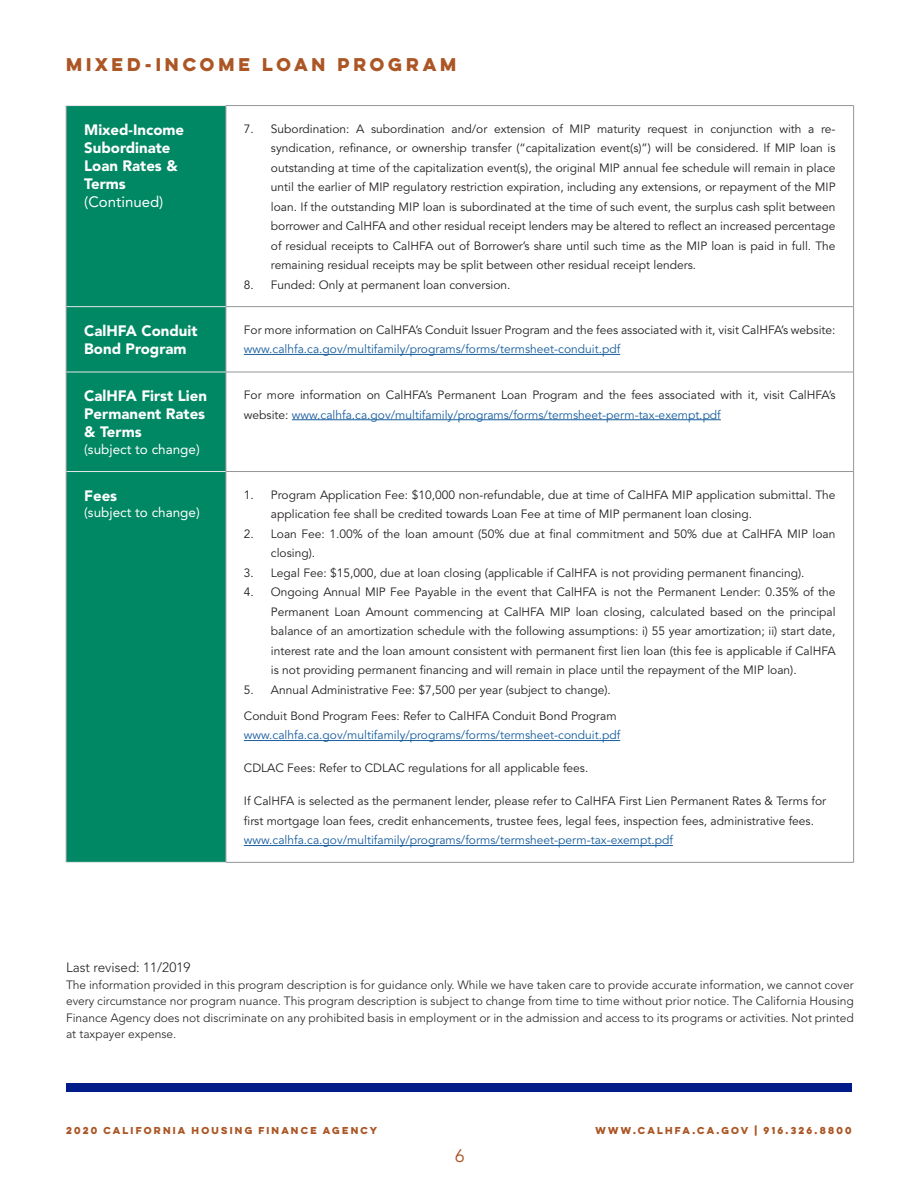
<style>
.page{position:relative;width:918px;height:1188px;background:#fff}
.page>*{position:absolute;margin:0;border:0;box-sizing:border-box;transform-origin:0 0}
.t1{font:18px "Avenir LT Std";color:#ab5624}
.t2{font:700 16.5px "Lulo Clean One";letter-spacing:.005em;color:#ab5624}
.Row_Header_2016{font:900 15px/18px "Avenir LT Std";color:#fff}
.Row_Header_2016-2{font:13.5px "Avenir LT Std";color:#fff}
.t3{font:300 13.5px "Avenir LT Std";color:#231f20}
.Para{font:12px/19.5px "Avenir LT Std";color:#231f20}
.t4{font:300 12px/16.5px "Avenir LT Std";color:#231f20;text-align:justify}
.Para-2{font:12px/19.5px "Avenir LT Std";color:#175d9e}
.t5{font:700 9px "Lulo Clean One";letter-spacing:.02em;color:#ab5624}
.s1{font-weight:400}
.s2{color:#175d9e}
.s3{color:#231f20}
</style>
<div class="page">
<div style="left:66px;top:1083px;width:786px;height:8px;background:#001c88"></div>
<div style="left:67px;top:106px;width:159px;height:756px;background:#008763"></div>
<hr style="left:66px;top:106px;width:1px;height:201px;background:#939598">
<hr style="left:226px;top:105px;width:628px;height:1px;background:#939598">
<hr style="left:226px;top:106px;width:1px;height:200px;background:#939598">
<hr style="left:853px;top:106px;width:1px;height:200px;background:#939598">
<hr style="left:66px;top:307px;width:1px;height:65px;background:#939598">
<hr style="left:226px;top:306px;width:628px;height:1px;background:#939598">
<hr style="left:226px;top:307px;width:1px;height:65px;background:#939598">
<hr style="left:853px;top:307px;width:1px;height:65px;background:#939598">
<hr style="left:66px;top:372px;width:1px;height:100px;background:#939598">
<hr style="left:226px;top:372px;width:628px;height:1px;background:#939598">
<hr style="left:226px;top:372px;width:1px;height:99px;background:#939598">
<hr style="left:853px;top:372px;width:1px;height:99px;background:#939598">
<hr style="left:66px;top:472px;width:1px;height:390px;background:#939598">
<hr style="left:226px;top:471px;width:628px;height:1px;background:#939598">
<hr style="left:226px;top:472px;width:1px;height:390px;background:#939598">
<hr style="left:853px;top:472px;width:1px;height:390px;background:#939598">
<hr style="left:226px;top:862px;width:628px;height:1px;background:#939598">
<hr style="left:66px;top:105px;width:160px;height:1px;background:#e6e7e9">
<hr style="left:66px;top:306px;width:160px;height:1px;background:#e6e7e9">
<hr style="left:66px;top:372px;width:160px;height:1px;background:#e6e7e9">
<hr style="left:66px;top:471px;width:160px;height:1px;background:#e6e7e9">
<hr style="left:66px;top:862px;width:160px;height:1px;background:#e6e7e9">
<hr style="left:244px;top:354px;width:376px;height:1px;background:#175d9e">
<hr style="left:292px;top:419px;width:429px;height:1px;background:#175d9e">
<hr style="left:244px;top:740px;width:376px;height:1px;background:#175d9e">
<hr style="left:244px;top:845px;width:429px;height:1px;background:#175d9e">
<h2 class="t2" style="left:66px;top:51px;width:396px">MIXED-INCOME LOAN PROGRAM</h2>
<p class="Row_Header_2016" style="left:84px;top:121px;width:101px">Mixed-Income<br>Subordinate<br>Loan Rates &amp;<br>Terms <span class="s1">(Continued)</span></p>
<p class="Para" style="left:271px;top:119px;width:566px;text-align:justify;text-indent:-27px">7. Subordination: A subordination and/or extension of MIP maturity request in conjunction with a re&shy;syndication, refinance, or ownership transfer (“capitalization event(s)”) will be considered. If MIP loan is outstanding at time of the capitalization event(s), the original MIP annual fee schedule will remain in place until the earlier of MIP regulatory restriction expiration, including any extensions, or repayment of the MIP loan. If the outstanding MIP loan is subordinated at the time of such event, the surplus cash split between borrower and CalHFA and other residual receipt lenders may be altered to reflect an increased percentage of residual receipts to CalHFA out of Borrower’s share until such time as the MIP loan is paid in full. The remaining residual receipts may be split between other residual receipt lenders.</p>
<p class="Para" style="left:244px;top:275px;width:268px">8. Funded: Only at permanent loan conversion.</p>
<p class="Row_Header_2016" style="left:84px;top:322px;width:115px">CalHFA Conduit<br>Bond Program</p>
<p class="Para" style="left:244px;top:320px;width:593px">For more information on CalHFA’s Conduit Issuer Program and the fees associated with it, visit CalHFA’s website: <span class="s2">www.calhfa.ca.gov/multifamily/programs/forms/termsheet-conduit.pdf</span></p>
<p class="Row_Header_2016" style="left:84px;top:387px;width:124px;text-align:justify">CalHFA First Lien Permanent Rates &amp; Terms</p>
<p class="Row_Header_2016-2" style="left:84px;top:441px;width:117px">(subject to change)</p>
<p class="Para" style="left:244px;top:386px;width:593px">For more information on CalHFA’s Permanent Loan Program and the fees associated with it, visit CalHFA’s website: <span class="s2">www.calhfa.ca.gov/multifamily/programs/forms/termsheet-perm-tax-exempt.pdf</span></p>
<p class="Row_Header_2016" style="left:84px;top:487px;width:35px">Fees</p>
<p class="Row_Header_2016-2" style="left:84px;top:505px;width:117px">(subject to change)</p>
<p class="Para" style="left:271px;top:485px;width:566px;text-indent:-27px">1. Program Application Fee: $10,000 non-refundable, due at time of CalHFA MIP application submittal. The application fee shall be credited towards Loan Fee at time of MIP permanent loan closing.</p>
<p class="Para" style="left:271px;top:524px;width:566px;text-indent:-27px">2. Loan Fee: 1.00% of the loan amount (50% due at final commitment and 50% due at CalHFA MIP loan closing).</p>
<p class="Para" style="left:244px;top:563px;width:562px">3. Legal Fee: $15,000, due at loan closing (applicable if CalHFA is not providing permanent financing).</p>
<p class="Para" style="left:271px;top:583px;width:566px;text-align:justify;text-indent:-27px">4. Ongoing Annual MIP Fee Payable in the event that CalHFA is not the Permanent Lender: 0.35% of the Permanent Loan Amount commencing at CalHFA MIP loan closing, calculated based on the principal balance of an amortization schedule with the following assumptions: i) 55 year amortization; ii) start date, interest rate and the loan amount consistent with permanent first lien loan (this fee is applicable if CalHFA is not providing permanent financing and will remain in place until the repayment of the MIP loan).</p>
<p class="Para" style="left:244px;top:680px;width:369px">5. Annual Administrative Fee: $7,500 per year (subject to change).</p>
<p class="Para-2" style="left:244px;top:706px;width:378px"><span class="s3">Conduit Bond Program Fees: Refer to CalHFA Conduit Bond Program </span>www.calhfa.ca.gov/multifamily/programs/forms/termsheet-conduit.pdf</p>
<p class="Para" style="left:244px;top:759px;width:346px">CDLAC Fees: Refer to CDLAC regulations for all applicable fees.</p>
<p class="Para" style="left:244px;top:792px;width:584px">If CalHFA is selected as the permanent lender, please refer to CalHFA First Lien Permanent Rates &amp; Terms for first mortgage loan fees, credit enhancements, trustee fees, legal fees, inspection fees, administrative fees. <span class="s2">www.calhfa.ca.gov/multifamily/programs/forms/termsheet-perm-tax-exempt.pdf</span></p>
<p class="t3" style="left:66px;top:960px;width:126px">Last revised: 11/2019</p>
<p class="t4" style="left:66px;top:976px;width:789px">The information provided in this program description is for guidance only. While we have taken care to provide accurate information, we cannot cover every circumstance nor program nuance. This program description is subject to change from time to time without prior notice. The California Housing Finance Agency does not discriminate on any prohibited basis in employment or in the admission and access to its programs or activities. Not printed at taxpayer expense.</p>
<p class="t5" style="left:66px;top:1123px;width:315px">2020 CALIFORNIA HOUSING FINANCE AGENCY</p>
<p class="t5" style="left:595px;top:1123px;width:260px">WWW.CALHFA.CA.GOV | 916.326.8800</p>
<h1 class="t1" style="left:455px;top:1146px;width:12px">6</h1>
</div>
